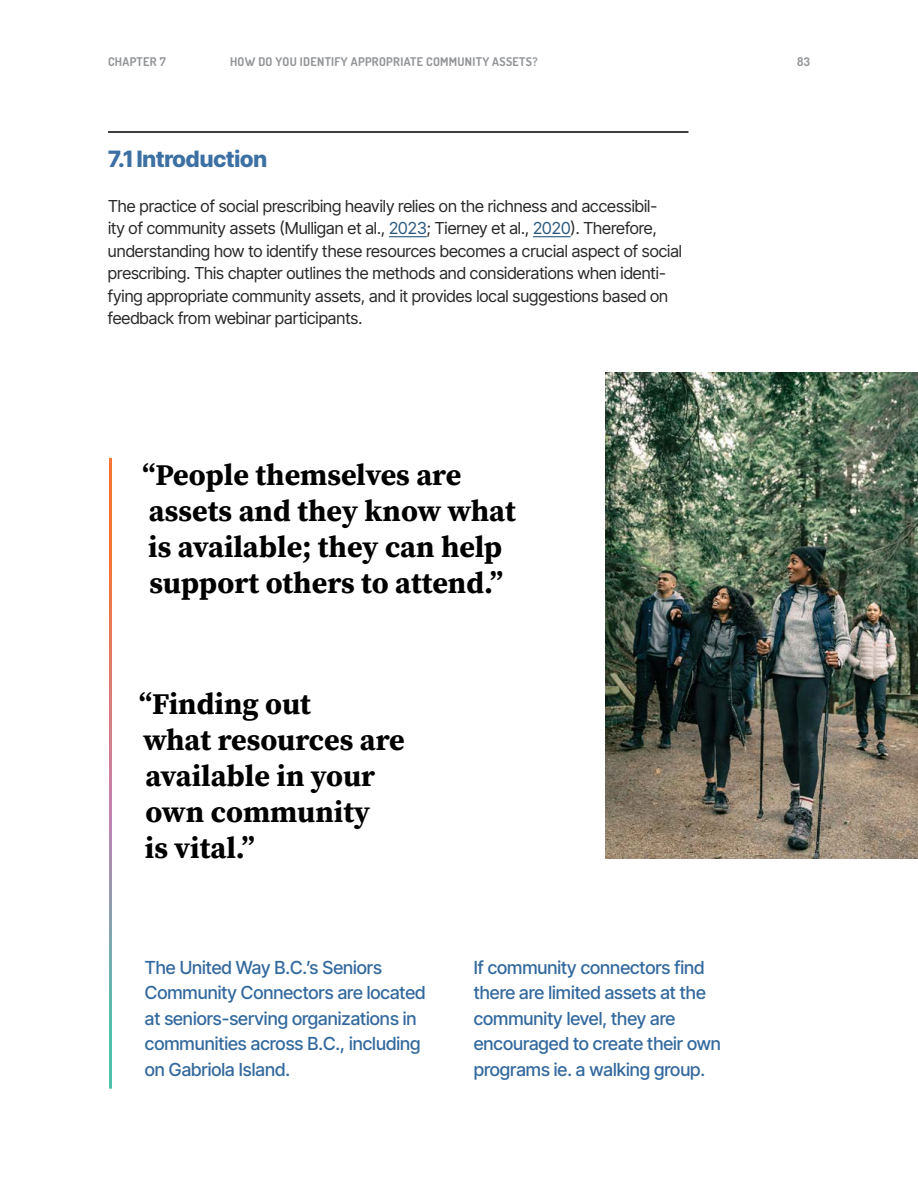
<style>
.page{position:relative;width:918px;height:1188px;background:#fff}
.page>*{position:absolute;margin:0;border:0;box-sizing:border-box;transform-origin:0 0}
.t1{font:700 30px/36px "Source Serif Pro";color:#000}
.t2{font:800 22.5px "Inter Tight";color:#3d70a3}
.t3{font:500 18px/25.5px "Inter Tight";color:#33699e}
.t4{font:16.5px/22.5px "Inter Tight";color:#292829}
.t5{font:700 12px "Dosis";letter-spacing:.025em;color:#939598}
.s1{color:#2a587c}
</style>
<div class="page">
<hr style="left:108px;top:131px;width:580px;height:2px;background:#000">
<hr style="left:389px;top:236px;width:38px;height:1px;background:#2a587c">
<hr style="left:533px;top:236px;width:38px;height:1px;background:#2a587c">
<img style="left:606px;top:373px;width:312px;height:486px">
<p class="t5" style="left:108px;top:54px;width:59px">CHAPTER 7</p>
<p class="t5" style="left:230px;top:54px;width:309px">HOW DO YOU IDENTIFY APPROPRIATE COMMUNITY ASSETS?</p>
<p class="t5" style="left:797px;top:54px;width:14px">83</p>
<h2 class="t2" style="left:108px;top:142px;width:161px">7.1 Introduction</h2>
<p class="t4" style="left:108px;top:194px;width:576px">The practice of social prescribing heavily relies on the richness and accessibil-<br>ity of community assets (Mulligan et al., <span class="s1">2023</span>; Tierney et al., <span class="s1">2020</span>). Therefore, understanding how to identify these resources becomes a crucial aspect of social prescribing. This chapter outlines the methods and considerations when identi&shy;fying appropriate community assets, and it provides local suggestions based on feedback from webinar participants.</p>
<h1 class="t1" style="left:143px;top:457px;width:375px">“People themselves are assets and they know what is available; they can help support others to attend.”</h1>
<h1 class="t1" style="left:139px;top:686px;width:267px">“Finding out<br>what resources are available in your own community<br>is vital.”</h1>
<p class="t3" style="left:145px;top:954px;width:282px">The United Way B.C.’s Seniors<br>Community Connectors are located at seniors-serving organizations in communities across B.C., including on Gabriola Island.</p>
<p class="t3" style="left:474px;top:954px;width:249px">If community connectors find there are limited assets at the community level, they are encouraged to create their own programs ie. a walking group.</p>
</div>
